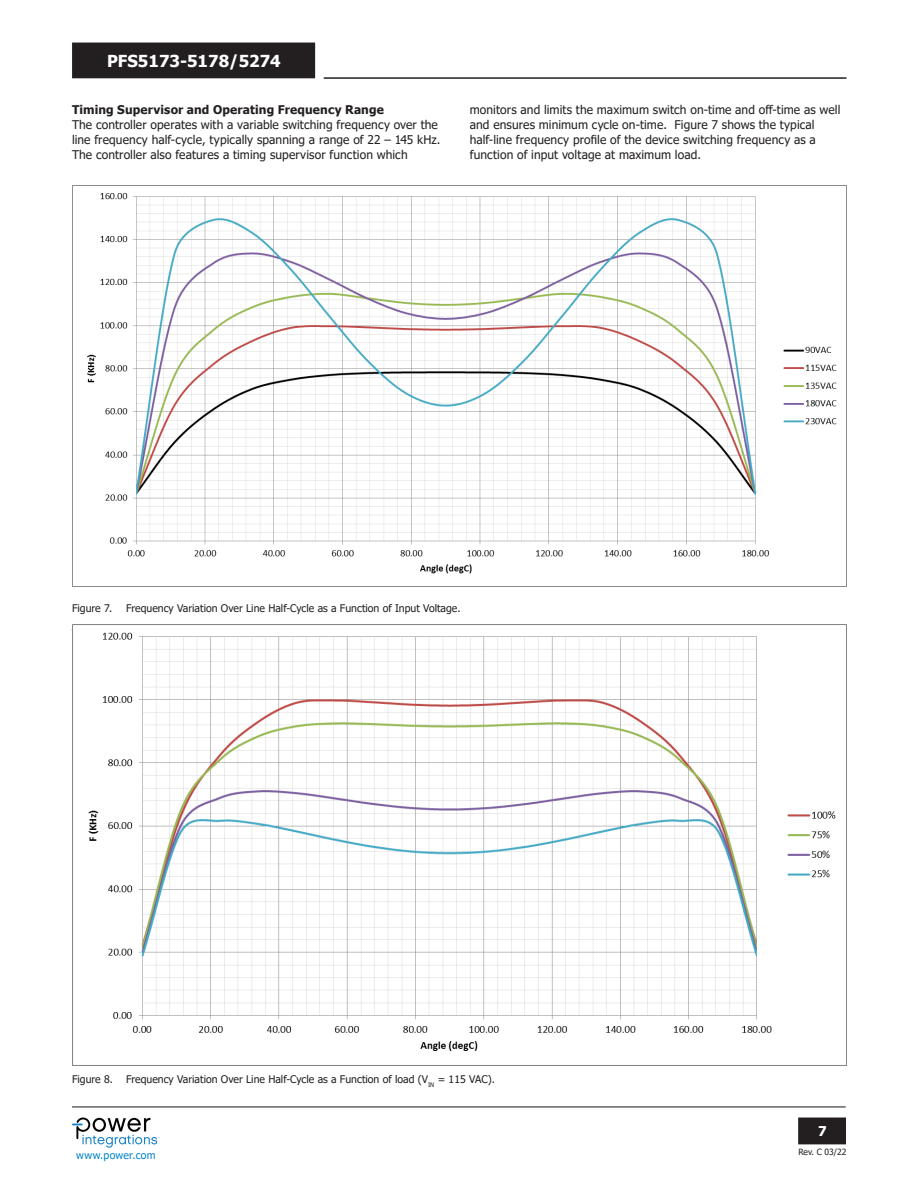
<style>
.page{position:relative;width:918px;height:1188px;background:#fff}
.page>*{position:absolute;margin:0;border:0;box-sizing:border-box;transform-origin:0 0}
.t1{font:700 16.5px "Tahoma";color:#fff}
.t2{font:700 13.5px "Tahoma";color:#fff}
.Body_Copy{font:12px/15px "Tahoma";letter-spacing:.01em;color:#231f20}
.Body_Copy_Sub_Sub-He{font:700 12px "Tahoma";letter-spacing:.01em;color:#231f20}
.t3{font:10.5px "Tahoma";color:#231f20}
.t4{font:10.5px "Tahoma";letter-spacing:.03em;color:#0083ca}
.t5{font:8.55px "Tahoma";color:#231f20}
</style>
<div class="page">
<hr style="left:72px;top:1106px;width:774px;height:1px;background:#231f20">
<hr style="left:324px;top:77px;width:523px;height:2px;background:#231f20">
<div style="left:799px;top:1118px;width:46px;height:26px;background:#231f20"></div>
<div style="left:798px;top:1118px;width:48px;height:26px;border:2px solid #231f20"></div>
<div style="left:73px;top:43px;width:241px;height:35px;background:#231f20"></div>
<svg style="left:72px;top:1118px;width:88px;height:30px"></svg>
<img style="left:72px;top:185px;width:775px;height:401px">
<img style="left:72px;top:625px;width:764px;height:440px">
<h1 class="t1" style="left:107px;top:50px;width:175px">PFS5173-5178/5274</h1>
<p class="Body_Copy_Sub_Sub-He" style="left:72px;top:102px;width:313px">Timing Supervisor and Operating Frequency Range</p>
<p class="Body_Copy" style="left:72px;top:118px;width:370px">The controller operates with a variable switching frequency over the line frequency half-cycle, typically spanning a range of 22 – 145 kHz.<br>The controller also features a timing supervisor function which</p>
<p class="Body_Copy" style="left:470px;top:103px;width:372px">monitors and limits the maximum switch on-time and off-time as well and ensures minimum cycle on-time. Figure 7 shows the typical half-line frequency profile of the device switching frequency as a function of input voltage at maximum load.</p>
<p class="t3" style="left:72px;top:601px;width:42px">Figure 7.</p>
<p class="t3" style="left:126px;top:601px;width:336px">Frequency Variation Over Line Half-Cycle as a Function of Input Voltage.</p>
<p class="t3" style="left:72px;top:1072px;width:424px">Figure 8. Frequency Variation Over Line Half-Cycle as a Function of load (V<sub>IN</sub> = 115 VAC).</p>
<p class="t4" style="left:76px;top:1148px;width:81px">www.power.com</p>
<p class="t2" style="left:818px;top:1121px;width:10px">7</p>
<p class="t5" style="left:798px;top:1146px;width:50px">Rev. C 03/22</p>
</div>
